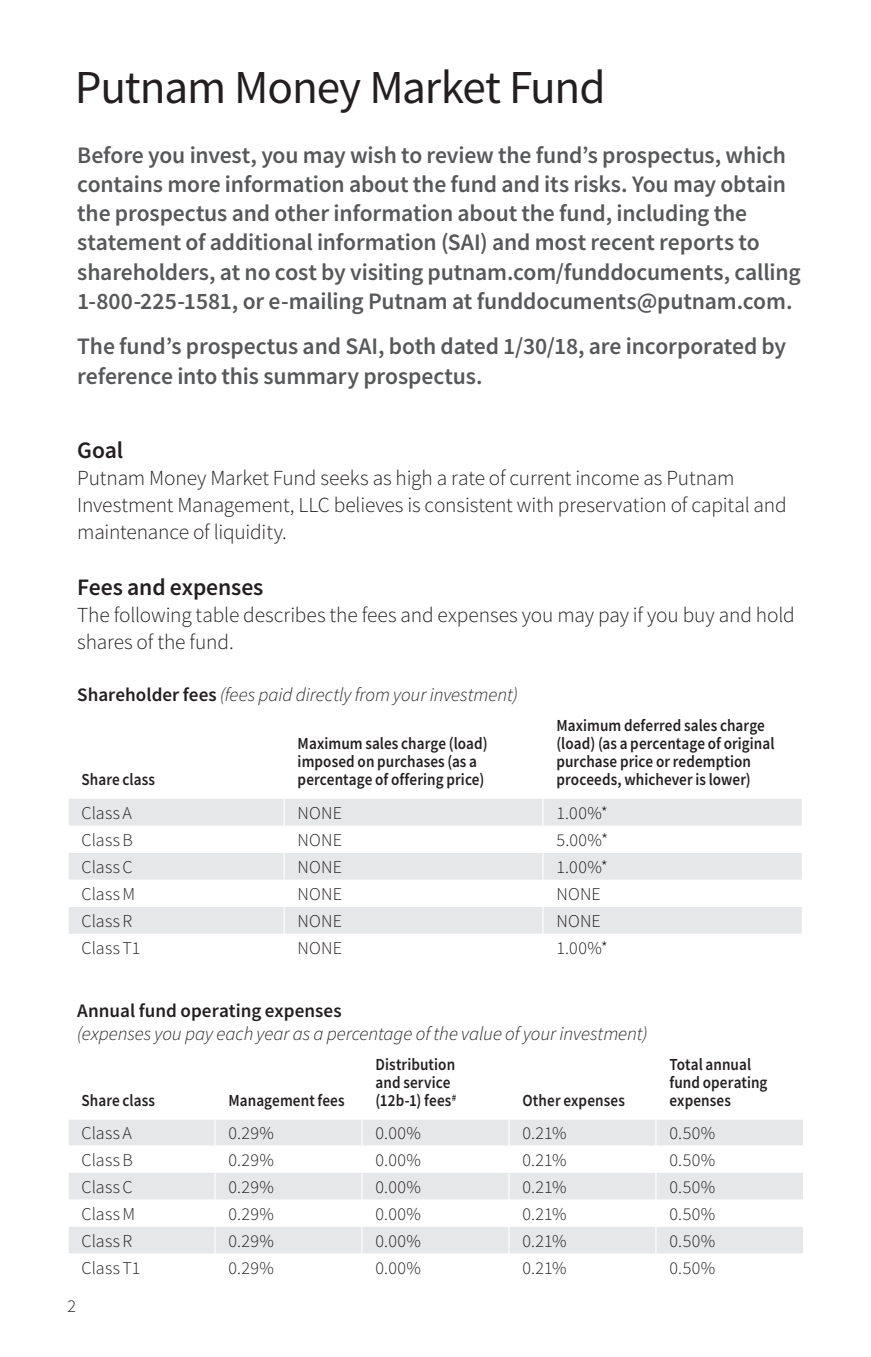
<style>
.page{position:relative;width:871px;height:1357px;background:#fff}
.page>*{position:absolute;margin:0;border:0;box-sizing:border-box;transform-origin:0 0}
.Fund_Name_page_1{font:47.25px "Source Sans Pro";letter-spacing:-.025em;color:#231f20}
.Body_copy_intro{font:600 23.62px/29.2px "Source Sans Pro";letter-spacing:-.005em;color:#57585a}
.SubHead_1{font:600 23.62px "Source Sans Pro";letter-spacing:-.005em;color:#231f20}
.Text{font:300 21.38px/27px "Source Sans Pro";letter-spacing:-.005em;color:#231f20}
.SubHead_3{font:italic 300 19.12px/22.5px "Source Sans Pro";letter-spacing:-.005em;color:#231f20}
.Table_Left{font:300 18px "Source Sans Pro";letter-spacing:.01em;color:#231f20}
.Folio_Left{font:300 18px "Source Sans Pro";color:#231f20}
.Table_ColHd_Left{font:600 16.88px/18px "Source Sans Pro";letter-spacing:.005em;color:#231f20;scale:.9 1}
.s1{font-weight:600;font-style:normal}
</style>
<div class="page">
<div style="left:69px;top:799px;width:733px;height:27px;background:#e6e7e9"></div>
<svg style="left:69px;top:853px;width:733px;height:81px;fill:#e6e7e9"></svg>
<svg style="left:284px;top:799px;width:1px;height:135px"></svg>
<svg style="left:542px;top:799px;width:1px;height:135px"></svg>
<div style="left:69px;top:1120px;width:734px;height:25px;background:#e6e7e9"></div>
<svg style="left:69px;top:1173px;width:734px;height:81px;fill:#e6e7e9"></svg>
<hr style="left:214px;top:1120px;width:2px;height:25px;background:#fff">
<hr style="left:214px;top:1172px;width:2px;height:27px;background:#fff">
<hr style="left:214px;top:1199px;width:2px;height:27px;background:#fff">
<hr style="left:214px;top:1226px;width:2px;height:27px;background:#fff">
<hr style="left:214px;top:1253px;width:2px;height:27px;background:#fff">
<svg style="left:361px;top:1120px;width:1px;height:134px"></svg>
<svg style="left:508px;top:1120px;width:1px;height:134px"></svg>
<svg style="left:655px;top:1120px;width:1px;height:134px"></svg>
<p class="Fund_Name_page_1" style="left:75px;top:57px;width:532px">Putnam Money Market Fund</p>
<p class="Body_copy_intro" style="left:77px;top:140px;width:725px">Before you invest, you may wish to review the fund’s prospectus, which contains more information about the fund and its risks. You may obtain the prospectus and other information about the fund, including the statement of additional information (SAI) and most recent reports to shareholders, at no cost by visiting putnam.com/funddocuments, calling 1-800-225-1581, or e-mailing Putnam at funddocuments@putnam.com.</p>
<p class="Body_copy_intro" style="left:77px;top:332px;width:710px">The fund’s prospectus and SAI, both dated 1/30/18, are incorporated by reference into this summary prospectus.</p>
<p class="SubHead_1" style="left:77px;top:434px;width:47px">Goal</p>
<p class="Text" style="left:77px;top:464px;width:711px">Putnam Money Market Fund seeks as high a rate of current income as Putnam<br>Investment Management, LLC believes is consistent with preservation of capital and maintenance of liquidity.</p>
<p class="SubHead_1" style="left:77px;top:571px;width:188px">Fees and expenses</p>
<p class="Text" style="left:77px;top:601px;width:719px">The following table describes the fees and expenses you may pay if you buy and hold shares of the fund.</p>
<p class="SubHead_3" style="left:77px;top:683px;width:442px"><span class="s1">Shareholder fees</span> (fees paid directly from your investment)</p>
<p class="Table_ColHd_Left" style="left:82px;top:770px;width:83px">Share class</p>
<p class="Table_ColHd_Left" style="left:298px;top:734px;width:213px">Maximum sales charge (load) imposed on purchases (as a percentage of offering price)</p>
<p class="Table_ColHd_Left" style="left:556px;top:716px;width:244px">Maximum deferred sales charge (load) (as a percentage of original purchase price or redemption proceeds, whichever is lower)</p>
<p class="Table_Left" style="left:82px;top:802px;width:52px">Class A</p>
<p class="Table_Left" style="left:298px;top:802px;width:46px">NONE</p>
<p class="Table_Left" style="left:556px;top:802px;width:53px">1.00%*</p>
<p class="Table_Left" style="left:82px;top:829px;width:53px">Class B</p>
<p class="Table_Left" style="left:298px;top:829px;width:46px">NONE</p>
<p class="Table_Left" style="left:556px;top:829px;width:53px">5.00%*</p>
<p class="Table_Left" style="left:82px;top:856px;width:53px">Class C</p>
<p class="Table_Left" style="left:298px;top:856px;width:46px">NONE</p>
<p class="Table_Left" style="left:556px;top:856px;width:53px">1.00%*</p>
<p class="Table_Left" style="left:82px;top:883px;width:55px">Class M</p>
<p class="Table_Left" style="left:298px;top:883px;width:46px">NONE</p>
<p class="Table_Left" style="left:556px;top:883px;width:46px">NONE</p>
<p class="Table_Left" style="left:82px;top:910px;width:52px">Class R</p>
<p class="Table_Left" style="left:298px;top:910px;width:46px">NONE</p>
<p class="Table_Left" style="left:556px;top:910px;width:46px">NONE</p>
<p class="Table_Left" style="left:82px;top:937px;width:60px">Class T1</p>
<p class="Table_Left" style="left:298px;top:937px;width:46px">NONE</p>
<p class="Table_Left" style="left:556px;top:937px;width:53px">1.00%*</p>
<p class="SubHead_3" style="left:77px;top:999px;width:572px"><span class="s1">Annual fund operating expenses<br></span>(expenses you pay each year as a percentage of the value of your investment)</p>
<p class="Table_ColHd_Left" style="left:82px;top:1091px;width:83px">Share class</p>
<p class="Table_ColHd_Left" style="left:228px;top:1091px;width:131px">Management fees</p>
<p class="Table_ColHd_Left" style="left:375px;top:1055px;width:91px">Distribution and service (12b-1) fees<sup>#</sup></p>
<p class="Table_ColHd_Left" style="left:522px;top:1091px;width:115px">Other expenses</p>
<p class="Table_ColHd_Left" style="left:669px;top:1055px;width:110px">Total annual fund operating expenses</p>
<p class="Table_Left" style="left:82px;top:1122px;width:52px">Class A</p>
<p class="Table_Left" style="left:228px;top:1122px;width:47px">0.29%</p>
<p class="Table_Left" style="left:375px;top:1122px;width:47px">0.00%</p>
<p class="Table_Left" style="left:522px;top:1122px;width:46px">0.21%</p>
<p class="Table_Left" style="left:669px;top:1122px;width:47px">0.50%</p>
<p class="Table_Left" style="left:82px;top:1149px;width:53px">Class B</p>
<p class="Table_Left" style="left:228px;top:1149px;width:47px">0.29%</p>
<p class="Table_Left" style="left:375px;top:1149px;width:47px">0.00%</p>
<p class="Table_Left" style="left:522px;top:1149px;width:46px">0.21%</p>
<p class="Table_Left" style="left:669px;top:1149px;width:47px">0.50%</p>
<p class="Table_Left" style="left:82px;top:1176px;width:53px">Class C</p>
<p class="Table_Left" style="left:228px;top:1176px;width:47px">0.29%</p>
<p class="Table_Left" style="left:375px;top:1176px;width:47px">0.00%</p>
<p class="Table_Left" style="left:522px;top:1176px;width:46px">0.21%</p>
<p class="Table_Left" style="left:669px;top:1176px;width:47px">0.50%</p>
<p class="Table_Left" style="left:82px;top:1203px;width:55px">Class M</p>
<p class="Table_Left" style="left:228px;top:1203px;width:47px">0.29%</p>
<p class="Table_Left" style="left:375px;top:1203px;width:47px">0.00%</p>
<p class="Table_Left" style="left:522px;top:1203px;width:46px">0.21%</p>
<p class="Table_Left" style="left:669px;top:1203px;width:47px">0.50%</p>
<p class="Table_Left" style="left:82px;top:1230px;width:52px">Class R</p>
<p class="Table_Left" style="left:228px;top:1230px;width:47px">0.29%</p>
<p class="Table_Left" style="left:375px;top:1230px;width:47px">0.00%</p>
<p class="Table_Left" style="left:522px;top:1230px;width:46px">0.21%</p>
<p class="Table_Left" style="left:669px;top:1230px;width:47px">0.50%</p>
<p class="Table_Left" style="left:82px;top:1257px;width:60px">Class T1</p>
<p class="Table_Left" style="left:228px;top:1257px;width:47px">0.29%</p>
<p class="Table_Left" style="left:375px;top:1257px;width:47px">0.00%</p>
<p class="Table_Left" style="left:522px;top:1257px;width:46px">0.21%</p>
<p class="Table_Left" style="left:669px;top:1257px;width:47px">0.50%</p>
<p class="Folio_Left" style="left:68px;top:1295px;width:10px">2</p>
</div>
